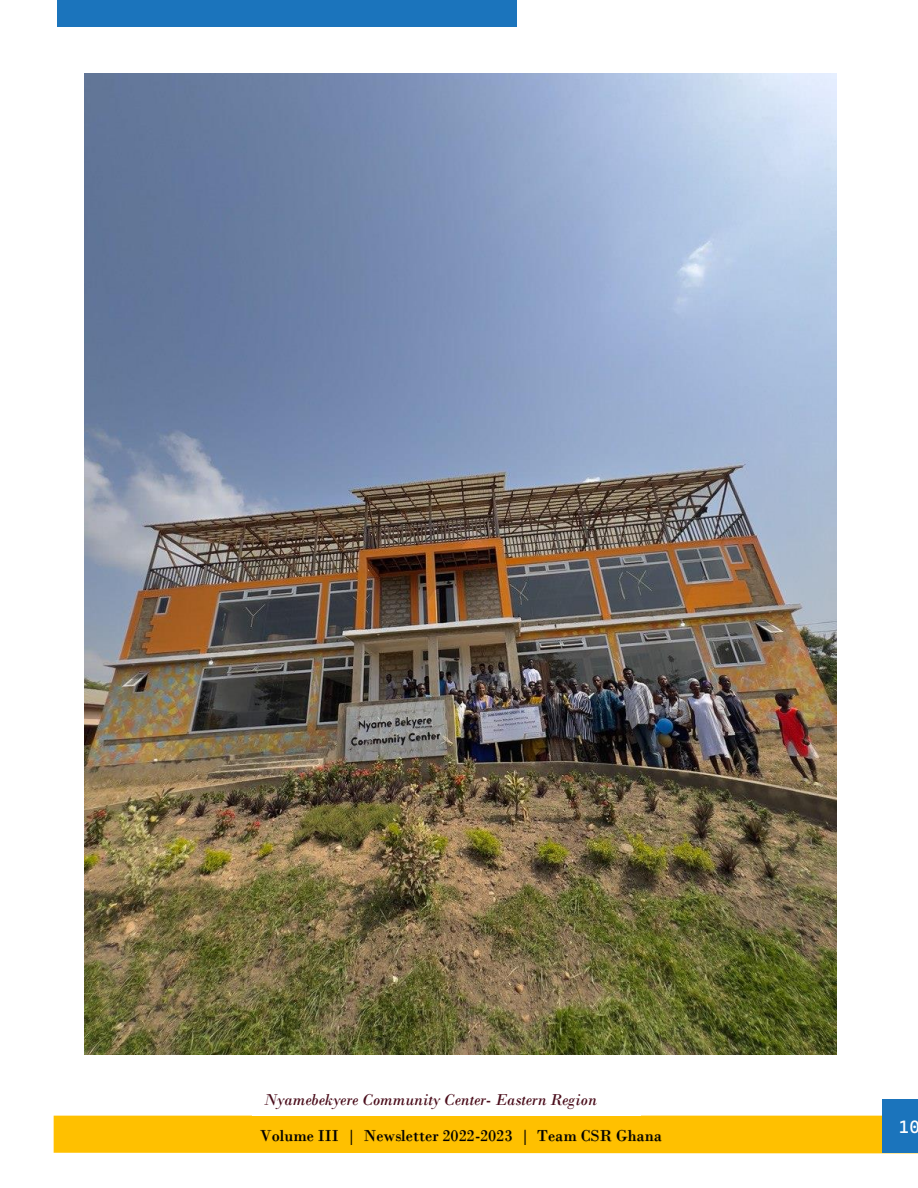
<style>
.page{position:relative;width:918px;height:1188px;background:#fff}
.page>*{position:absolute;margin:0;border:0;box-sizing:border-box;transform-origin:0 0}
.t1{font:18px "Cascadia Code";color:#fff}
.t2{font:16.5px "Bodoni MT";color:#000}
.t3{font:italic 16.5px "Bodoni MT";color:#4b0e1c}
</style>
<div class="page">
<div style="left:58px;top:0;width:459px;height:27px;background:#1b74bc"></div>
<div style="left:54px;top:1116px;width:828px;height:37px;background:#ffc000"></div>
<div style="left:882px;top:1099px;width:36px;height:54px;background:#1b74bc"></div>
<img style="left:249px;top:1125px;width:432px;height:19px">
<img style="left:85px;top:74px;width:751px;height:980px">
<p class="t3" style="left:264px;top:1090px;width:335px">Nyamebekyere Community Center- Eastern Region</p>
<p class="t2" style="left:260px;top:1126px;width:403px">Volume III | Newsletter 2022-2023 | Team CSR Ghana</p>
<p class="t1" style="left:899px;top:1117px;width:22px">10</p>
</div>
